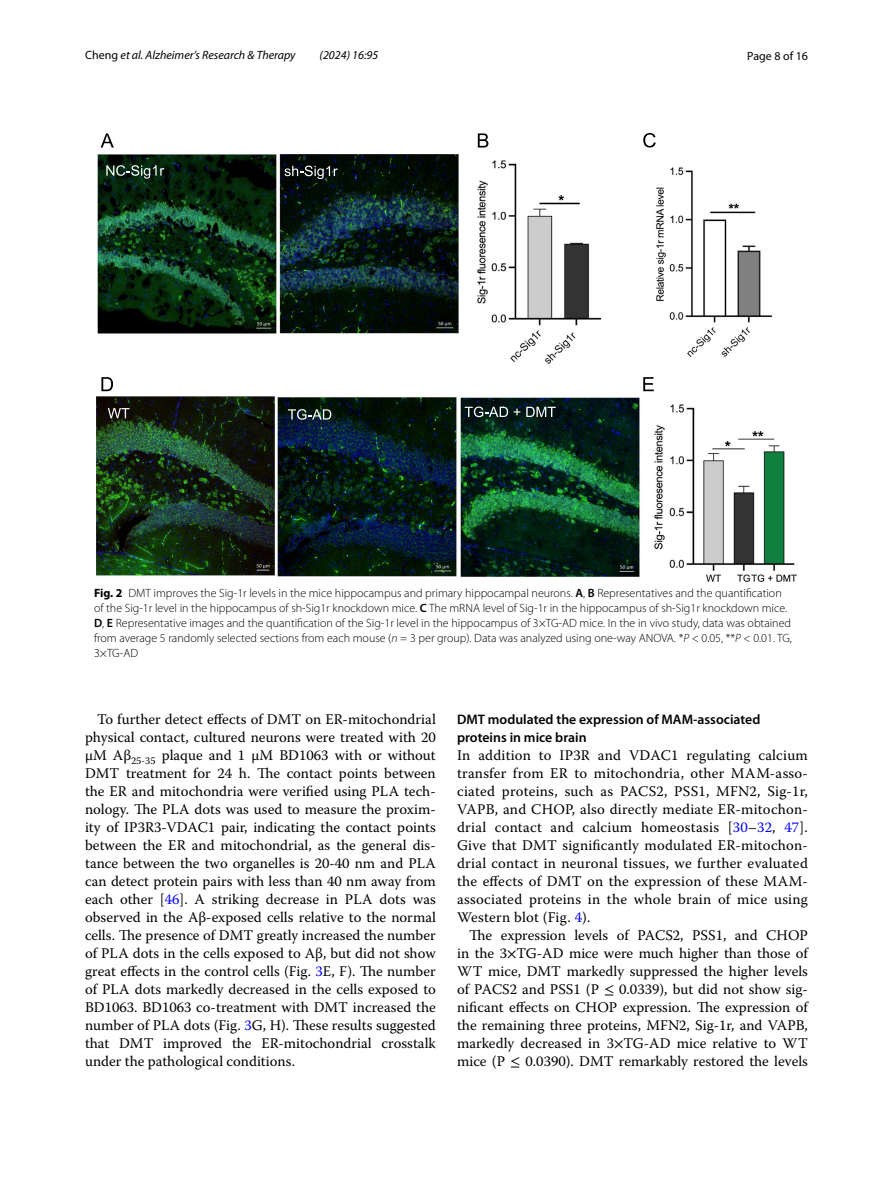
<style>
.page{position:relative;width:893px;height:1187px;background:#fff}
.page>*{position:absolute;margin:0;border:0;box-sizing:border-box;transform-origin:0 0}
.t1{font:14.7px/18px "Warnock Pro";color:#000;text-align:justify}
.t2{font:600 13.8px/18px "Myriad Pro";color:#000}
.t3{font:300 12px/15px "Myriad Pro";color:#000}
.t4{font:italic 12px "Myriad Pro";color:#000}
.t5{font:12px "Myriad Pro";color:#000}
.s1{font-style:normal}
.s2{font-weight:700}
.s3{font-weight:600}
.s4{font-style:italic}
.s5{color:#00f}
.s6{font-family:"STIX"}
</style>
<div class="page">
<img style="left:96px;top:154px;width:701px;height:427px">
<svg style="left:478px;top:133px;width:10px;height:14px"></svg>
<svg style="left:101px;top:133px;width:13px;height:14px"></svg>
<svg style="left:106px;top:165px;width:58px;height:14px"></svg>
<svg style="left:284px;top:166px;width:54px;height:13px"></svg>
<svg style="left:108px;top:408px;width:21px;height:10px"></svg>
<svg style="left:288px;top:409px;width:43px;height:10px"></svg>
<svg style="left:465px;top:406px;width:43px;height:11px"></svg>
<svg style="left:514px;top:408px;width:6px;height:7px"></svg>
<svg style="left:526px;top:407px;width:30px;height:10px"></svg>
<svg style="left:101px;top:377px;width:12px;height:14px"></svg>
<svg style="left:643px;top:377px;width:11px;height:14px"></svg>
<svg style="left:643px;top:133px;width:13px;height:14px"></svg>
<p class="t4" style="left:85px;top:48px;width:212px"><span class="s1">Cheng</span> et al. Alzheimer’s Research &amp; Therapy</p>
<p class="t4" style="left:320px;top:48px;width:60px">(2024) 16:95</p>
<p class="t5" style="left:747px;top:48px;width:62px">Page 8 of 16</p>
<p class="t3" style="left:94px;top:585px;width:699px"><span class="s2">Fig. 2</span> DMT improves the Sig-1r levels in the mice hippocampus and primary hippocampal neurons. <span class="s3">A</span>, <span class="s3">B</span> Representatives and the quantification of the Sig-1r level in the hippocampus of sh-Sig1r knockdown mice. <span class="s3">C</span> The mRNA level of Sig-1r in the hippocampus of sh-Sig1r knockdown mice.<br><span class="s3">D</span>, <span class="s3">E</span> Representative images and the quantification of the Sig-1r level in the hippocampus of 3×TG-AD mice. In the in vivo study, data was obtained from average 5 randomly selected sections from each mouse (<span class="s4">n</span> = 3 per group). Data was analyzed using one-way ANOVA. *<span class="s4">P</span> &lt; 0.05, **<span class="s4">P</span> &lt; 0.01. TG, 3×TG-AD</p>
<p class="t1" style="left:85px;top:710px;width:352px;text-indent:12px">To further detect effects of DMT on ER-mitochondrial physical contact, cultured neurons were treated with 20 μM Aβ<sub>25-35</sub> plaque and 1 μM BD1063 with or without DMT treatment for 24 h. The contact points between the ER and mitochondria were verified using PLA tech&shy;nology. The PLA dots was used to measure the proxim&shy;ity of IP3R3-VDAC1 pair, indicating the contact points between the ER and mitochondrial, as the general dis&shy;tance between the two organelles is 20-40 nm and PLA can detect protein pairs with less than 40 nm away from each other [<span class="s5">46</span>]. A striking decrease in PLA dots was observed in the Aβ-exposed cells relative to the normal cells. The presence of DMT greatly increased the number of PLA dots in the cells exposed to Aβ, but did not show great effects in the control cells (Fig. <span class="s5">3</span>E, F). The number of PLA dots markedly decreased in the cells exposed to BD1063. BD1063 co-treatment with DMT increased the number of PLA dots (Fig. <span class="s5">3</span>G, H). These results suggested that DMT improved the ER-mitochondrial crosstalk under the pathological conditions.</p>
<p class="t2" style="left:457px;top:709px;width:305px">DMT modulated the expression of MAM‑associated proteins in mice brain</p>
<p class="t1" style="left:457px;top:745px;width:352px">In addition to IP3R and VDAC1 regulating calcium transfer from ER to mitochondria, other MAM-asso&shy;ciated proteins, such as PACS2, PSS1, MFN2, Sig-1r, VAPB, and CHOP, also directly mediate ER-mitochon&shy;drial contact and calcium homeostasis [<span class="s5">30</span>–<span class="s5">32</span>, <span class="s5">47</span>].<br>Give that DMT significantly modulated ER-mitochon&shy;drial contact in neuronal tissues, we further evaluated the effects of DMT on the expression of these MAM&shy;associated proteins in the whole brain of mice using Western blot (Fig. <span class="s5">4</span>).</p>
<p class="t1" style="left:457px;top:925px;width:352px;text-indent:12px">The expression levels of PACS2, PSS1, and CHOP in the 3<span class="s6">×</span>TG-AD mice were much higher than those of WT mice, DMT markedly suppressed the higher levels of PACS2 and PSS1 (P <span class="s6">≤</span> 0.0339), but did not show sig&shy;nificant effects on CHOP expression. The expression of the remaining three proteins, MFN2, Sig-1r, and VAPB, markedly decreased in 3<span class="s6">×</span>TG-AD mice relative to WT mice (P <span class="s6">≤</span> 0.0390). DMT remarkably restored the levels</p>
</div>
